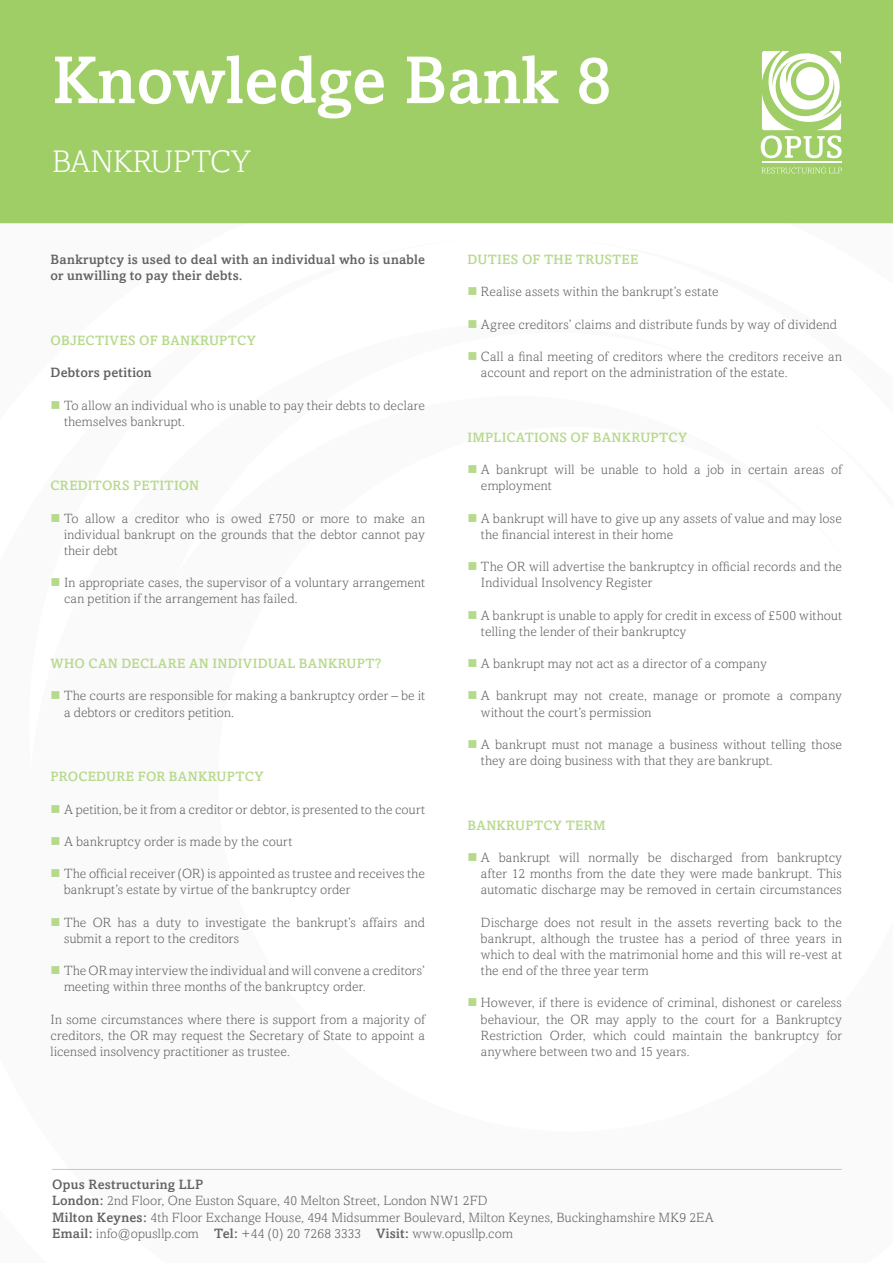
<style>
.page{position:relative;width:893px;height:1263px;background:#fff}
.page>*{position:absolute;margin:0;border:0;box-sizing:border-box;transform-origin:0 0}
.t1{font:500 67.35px "Amasis";color:#fff}
.t2{font:300 31.5px "Amasis";color:#fff}
.Opus-Body-Indent{font:300 13.5px/16.2px "Amasis";letter-spacing:.015em;color:#636366}
.Opus-Body-Indent-2{font:500 13.5px "Amasis";letter-spacing:.02em;color:#b7d98c}
.Opus-Body-Indent-3{font:500 13.5px/16.2px "Amasis";letter-spacing:.015em;color:#636366}
.s1{color:#b7d98c}
.s2{font-weight:500}
</style>
<div class="page">
<hr style="left:52px;top:1169px;width:790px;height:1px;background:#b7d98c">
<div style="left:0;top:0;width:893px;height:223px;background:#9fce66"></div>
<svg style="left:761px;top:50px;width:81px;height:108px"></svg>
<hr style="left:762px;top:162px;width:79px;height:1px;background:#fff">
<svg style="left:761px;top:168px;width:81px;height:5px"></svg>
<div style="left:796px;top:67px;width:28px;height:28px;background:#fff;border-radius:50%"></div>
<p class="t1" style="left:52px;top:40px;width:561px">Knowledge Bank 8</p>
<p class="t2" style="left:52px;top:144px;width:201px">BANKRUPTCY</p>
<p class="Opus-Body-Indent-3" style="left:51px;top:251px;width:376px">Bankruptcy is used to deal with an individual who is unable or unwilling to pay their debts.</p>
<p class="Opus-Body-Indent-2" style="left:51px;top:332px;width:207px">OBJECTIVES OF BANKRUPTCY</p>
<p class="Opus-Body-Indent-3" style="left:51px;top:364px;width:103px">Debtors petition</p>
<p class="Opus-Body-Indent" style="left:64px;top:397px;width:362px;text-indent:-13px"><span class="s1">■</span> To allow an individual who is unable to pay their debts to declare themselves bankrupt.</p>
<p class="Opus-Body-Indent-2" style="left:51px;top:478px;width:150px">CREDITORS PETITION</p>
<p class="Opus-Body-Indent" style="left:64px;top:510px;width:362px;text-align:justify;text-indent:-13px"><span class="s1">■</span> To allow a creditor who is owed £750 or more to make an individual bankrupt on the grounds that the debtor cannot pay their debt</p>
<p class="Opus-Body-Indent" style="left:64px;top:575px;width:362px;text-indent:-13px"><span class="s1">■</span> In appropriate cases, the supervisor of a voluntary arrangement can petition if the arrangement has failed.</p>
<p class="Opus-Body-Indent-2" style="left:51px;top:655px;width:332px">WHO CAN DECLARE AN INDIVIDUAL BANKRUPT?</p>
<p class="Opus-Body-Indent" style="left:64px;top:688px;width:362px;text-indent:-13px"><span class="s1">■</span> The courts are responsible for making a bankruptcy order – be it a debtors or creditors petition.</p>
<p class="Opus-Body-Indent-2" style="left:51px;top:768px;width:214px">PROCEDURE FOR BANKRUPTCY</p>
<p class="Opus-Body-Indent" style="left:51px;top:801px;width:376px"><span class="s1">■</span> A petition, be it from a creditor or debtor, is presented to the court</p>
<p class="Opus-Body-Indent" style="left:51px;top:833px;width:243px"><span class="s1">■</span> A bankruptcy order is made by the court</p>
<p class="Opus-Body-Indent" style="left:64px;top:865px;width:362px;text-indent:-13px"><span class="s1">■</span> The official receiver (OR) is appointed as trustee and receives the bankrupt’s estate by virtue of the bankruptcy order</p>
<p class="Opus-Body-Indent" style="left:64px;top:914px;width:362px;text-indent:-13px"><span class="s1">■</span> The OR has a duty to investigate the bankrupt’s affairs and submit a report to the creditors</p>
<p class="Opus-Body-Indent" style="left:64px;top:962px;width:362px;text-indent:-13px"><span class="s1">■</span> The OR may interview the individual and will convene a creditors’ meeting within three months of the bankruptcy order.</p>
<p class="Opus-Body-Indent" style="left:51px;top:1011px;width:376px;text-align:justify">In some circumstances where there is support from a majority of creditors, the OR may request the Secretary of State to appoint a licensed insolvency practitioner as trustee.</p>
<p class="Opus-Body-Indent-2" style="left:467px;top:251px;width:172px">DUTIES OF THE TRUSTEE</p>
<p class="Opus-Body-Indent" style="left:467px;top:284px;width:252px"><span class="s1">■</span> Realise assets within the bankrupt’s estate</p>
<p class="Opus-Body-Indent" style="left:467px;top:316px;width:371px"><span class="s1">■</span> Agree creditors’ claims and distribute funds by way of dividend</p>
<p class="Opus-Body-Indent" style="left:481px;top:348px;width:362px;text-indent:-13px"><span class="s1">■</span> Call a final meeting of creditors where the creditors receive an account and report on the administration of the estate.</p>
<p class="Opus-Body-Indent-2" style="left:467px;top:429px;width:221px">IMPLICATIONS OF BANKRUPTCY</p>
<p class="Opus-Body-Indent" style="left:481px;top:461px;width:362px;text-indent:-13px"><span class="s1">■</span> A bankrupt will be unable to hold a job in certain areas of employment</p>
<p class="Opus-Body-Indent" style="left:481px;top:510px;width:362px;text-indent:-13px"><span class="s1">■</span> A bankrupt will have to give up any assets of value and may lose the financial interest in their home</p>
<p class="Opus-Body-Indent" style="left:481px;top:558px;width:362px;text-indent:-13px"><span class="s1">■</span> The OR will advertise the bankruptcy in official records and the<br>Individual Insolvency Register</p>
<p class="Opus-Body-Indent" style="left:481px;top:607px;width:362px;text-indent:-13px"><span class="s1">■</span> A bankrupt is unable to apply for credit in excess of £500 without telling the lender of their bankruptcy</p>
<p class="Opus-Body-Indent" style="left:467px;top:655px;width:301px"><span class="s1">■</span> A bankrupt may not act as a director of a company</p>
<p class="Opus-Body-Indent" style="left:481px;top:688px;width:362px;text-indent:-13px"><span class="s1">■</span> A bankrupt may not create, manage or promote a company without the court’s permission</p>
<p class="Opus-Body-Indent" style="left:481px;top:736px;width:362px;text-indent:-13px"><span class="s1">■</span> A bankrupt must not manage a business without telling those they are doing business with that they are bankrupt.</p>
<p class="Opus-Body-Indent-2" style="left:467px;top:817px;width:140px">BANKRUPTCY TERM</p>
<p class="Opus-Body-Indent" style="left:481px;top:849px;width:362px;text-align:justify;text-indent:-13px"><span class="s1">■</span> A bankrupt will normally be discharged from bankruptcy after 12 months from the date they were made bankrupt. This automatic discharge may be removed in certain circumstances</p>
<p class="Opus-Body-Indent" style="left:481px;top:914px;width:363px;text-align:justify">Discharge does not result in the assets reverting back to the bankrupt, although the trustee has a period of three years in which to deal with the matrimonial home and this will re-vest at the end of the three year term</p>
<p class="Opus-Body-Indent" style="left:481px;top:995px;width:362px;text-align:justify;text-indent:-13px"><span class="s1">■</span> However, if there is evidence of criminal, dishonest or careless behaviour, the OR may apply to the court for a Bankruptcy Restriction Order, which could maintain the bankruptcy for anywhere between two and 15 years.</p>
<p class="Opus-Body-Indent" style="left:52px;top:1176px;width:663px"><span class="s2">Opus Restructuring LLP<br>London:</span> 2nd Floor, One Euston Square, 40 Melton Street, London NW1 2FD<br><span class="s2">Milton Keynes:</span> 4th Floor Exchange House, 494 Midsummer Boulevard, Milton Keynes, Buckinghamshire MK9 2EA <span class="s2">Email:</span> info@opusllp.com <span class="s2">Tel:</span> +44 (0) 20 7268 3333 <span class="s2">Visit:</span> www.opusllp.com</p>
</div>
